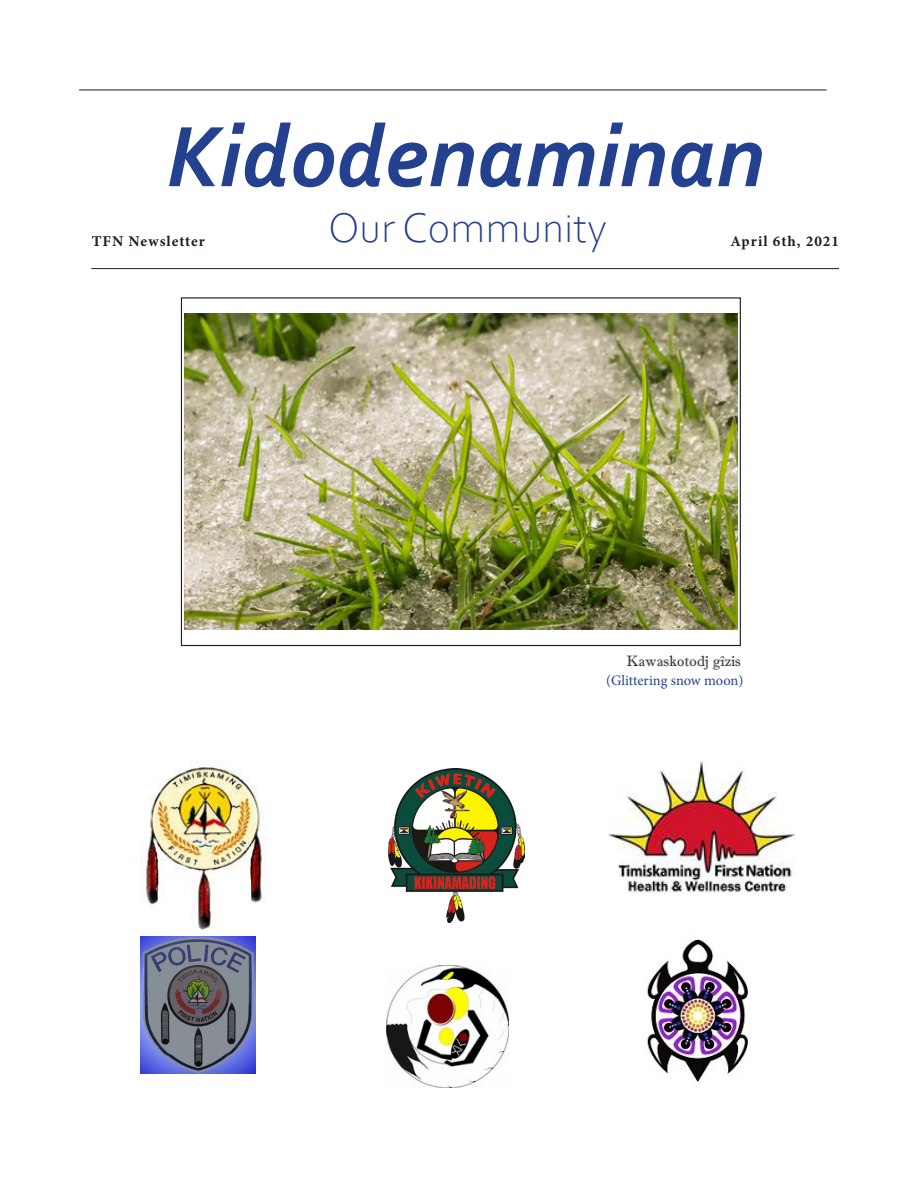
<style>
.page{position:relative;width:918px;height:1188px;background:#fff}
.page>*{position:absolute;margin:0;border:0;box-sizing:border-box;transform-origin:0 0}
.Folio--Page_Number{font:italic 700 90px "Corbel";color:#24418f}
.Folio--Page_Number-2{font:300 43.5px "Corbel";color:#253f8e}
.Folio--Page_Number-3{font:15px "Minion Variable Concept";letter-spacing:.065em;color:#231f20}
.Month{font:15px "Imprint MT Shadow";color:#231f20}
.t1{font:14.4px "Minion Pro";letter-spacing:-.005em;color:#24438f}
</style>
<div class="page">
<hr style="left:91px;top:268px;width:748px;height:1px;background:#231f20">
<hr style="left:79px;top:90px;width:748px;height:1px;background:#231f20">
<img style="left:141px;top:762px;width:125px;height:175px">
<img style="left:609px;top:762px;width:185px;height:132px">
<img style="left:387px;top:966px;width:122px;height:121px">
<img style="left:141px;top:937px;width:114px;height:137px">
<img style="left:647px;top:939px;width:101px;height:143px">
<img style="left:185px;top:314px;width:552px;height:315px">
<img style="left:389px;top:769px;width:136px;height:154px">
<p class="Folio--Page_Number" style="left:166px;top:100px;width:600px">Kidodenaminan</p>
<p class="Folio--Page_Number-3" style="left:92px;top:231px;width:115px">TFN Newsletter</p>
<p class="Folio--Page_Number-2" style="left:328px;top:200px;width:280px">Our Community</p>
<p class="Folio--Page_Number-3" style="left:731px;top:231px;width:109px">April 6th, 2021</p>
<p class="Month" style="left:627px;top:652px;width:116px">Kawaskotodj gîzis</p>
<p class="t1" style="left:606px;top:671px;width:139px">(Glittering snow moon)</p>
</div>
